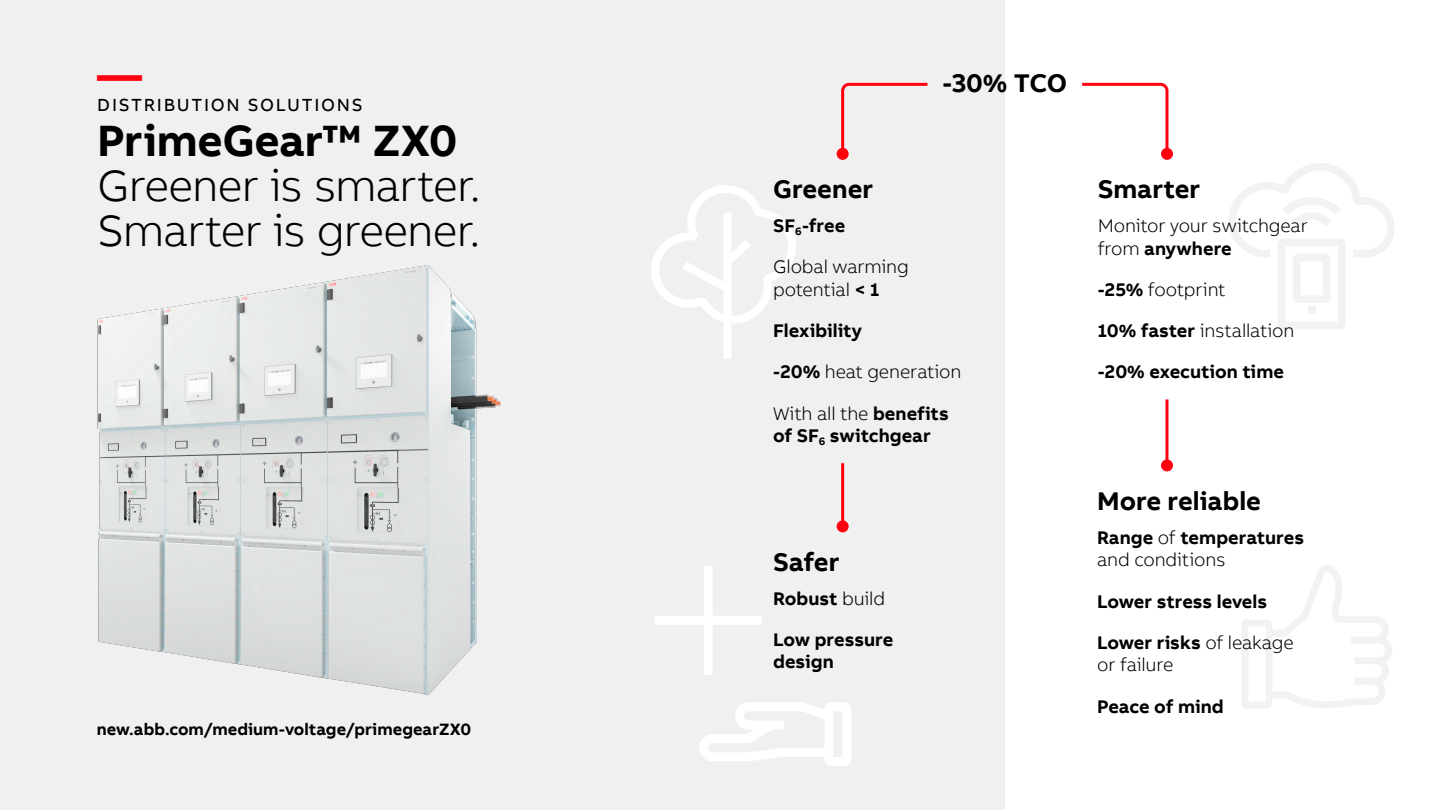
<style>
.page{position:relative;width:1440px;height:810px;background:#fff}
.page>*{position:absolute;margin:0;border:0;box-sizing:border-box;transform-origin:0 0}
.t1{font:300 45px/45px "AB Bvoice";letter-spacing:-.02em;color:#000}
.t2{font:700 45px "AB Bvoice";letter-spacing:-.005em;color:#000}
.t3{font:700 45px "AB Bvoice";color:#ff000f}
.t4{font:700 26.25px "AB Bvoice";color:#000}
.t5{font:700 18.75px/41.2px "AB Bvoice";color:#000}
.t6{font:300 18.75px/41.2px "AB Bvoice";letter-spacing:-.01em;color:#000}
.t7{font:18px "AB Bvoice";letter-spacing:.095em;color:#000}
.t8{font:700 16.88px "AB Bvoice";color:#000}
.s1{font-weight:700}
.s2{font-weight:300}
</style>
<div class="page">
<div style="left:0;top:0;width:1005px;height:810px;background:#f0f0f0"></div>
<svg style="left:651px;top:185px;width:145px;height:174px"></svg>
<svg style="left:655px;top:566px;width:107px;height:109px"></svg>
<svg style="left:700px;top:702px;width:151px;height:64px"></svg>
<svg style="left:1229px;top:163px;width:166px;height:166px"></svg>
<svg style="left:1242px;top:565px;width:150px;height:143px"></svg>
<svg style="left:1082px;top:82px;width:88px;height:75px"></svg>
<div style="left:1161px;top:148px;width:12px;height:12px;background:#ff000f;border-radius:50%"></div>
<svg style="left:840px;top:82px;width:88px;height:75px"></svg>
<div style="left:837px;top:148px;width:12px;height:12px;background:#ff000f;border-radius:50%"></div>
<hr style="left:1166px;top:399px;width:2px;height:66px;background:#ff000f">
<div style="left:1161px;top:459px;width:12px;height:12px;background:#ff000f;border-radius:50%"></div>
<hr style="left:841px;top:463px;width:3px;height:63px;background:#ff000f">
<div style="left:837px;top:520px;width:12px;height:12px;background:#ff000f;border-radius:50%"></div>
<img style="left:98px;top:266px;width:403px;height:429px">
<h2 class="t4" style="left:942px;top:67px;width:126px">-30% TCO</h2>
<h1 class="t3" style="left:97px;top:46px;width:46px">—</h1>
<p class="t7" style="left:97px;top:94px;width:267px">DISTRIBUTION SOLUTIONS</p>
<h1 class="t2" style="left:97px;top:112px;width:362px">PrimeGear™ ZX0</h1>
<h1 class="t1" style="left:97px;top:164px;width:385px">Greener is smarter.<br>Smarter is greener.</h1>
<h2 class="t4" style="left:1098px;top:173px;width:104px">Smarter</h2>
<h2 class="t4" style="left:773px;top:173px;width:102px">Greener</h2>
<p class="t6" style="left:773px;top:205px;width:137px"><span class="s1">SF</span><sub>6</sub><span class="s1">-free<br></span>Global warming</p>
<p class="t6" style="left:773px;top:269px;width:190px">potential <span class="s1">&lt; 1<br>Flexibility<br>-20%</span> heat generation<br>With all the <span class="s1">benefits</span></p>
<p class="t5" style="left:773px;top:415px;width:159px">of SF<sub>6</sub> switchgear</p>
<p class="t6" style="left:1098px;top:215px;width:212px;line-height:22.5px">Monitor your switchgear from <span class="s1">anywhere</span></p>
<p class="t5" style="left:1098px;top:269px;width:198px">-25% <span class="s2">footprint<br></span>10% faster <span class="s2">installation </span>-20% execution time</p>
<p class="t8" style="left:97px;top:719px;width:376px">new.abb.com/medium-voltage/primegearZX0</p>
<h2 class="t4" style="left:773px;top:545px;width:68px">Safer</h2>
<p class="t5" style="left:773px;top:578px;width:122px">Robust <span class="s2">build<br></span>Low pressure</p>
<p class="t5" style="left:773px;top:642px;width:62px">design</p>
<h2 class="t4" style="left:1097px;top:484px;width:165px">More reliable</h2>
<p class="t5" style="left:1097px;top:526px;width:209px;line-height:22.5px">Range <span class="s2">of</span> temperatures <span class="s2">and conditions</span></p>
<p class="t5" style="left:1097px;top:581px;width:172px">Lower stress levels</p>
<p class="t6" style="left:1097px;top:631px;width:198px;line-height:22.5px"><span class="s1">Lower risks</span> of leakage or failure</p>
<p class="t5" style="left:1097px;top:686px;width:128px">Peace of mind</p>
</div>
